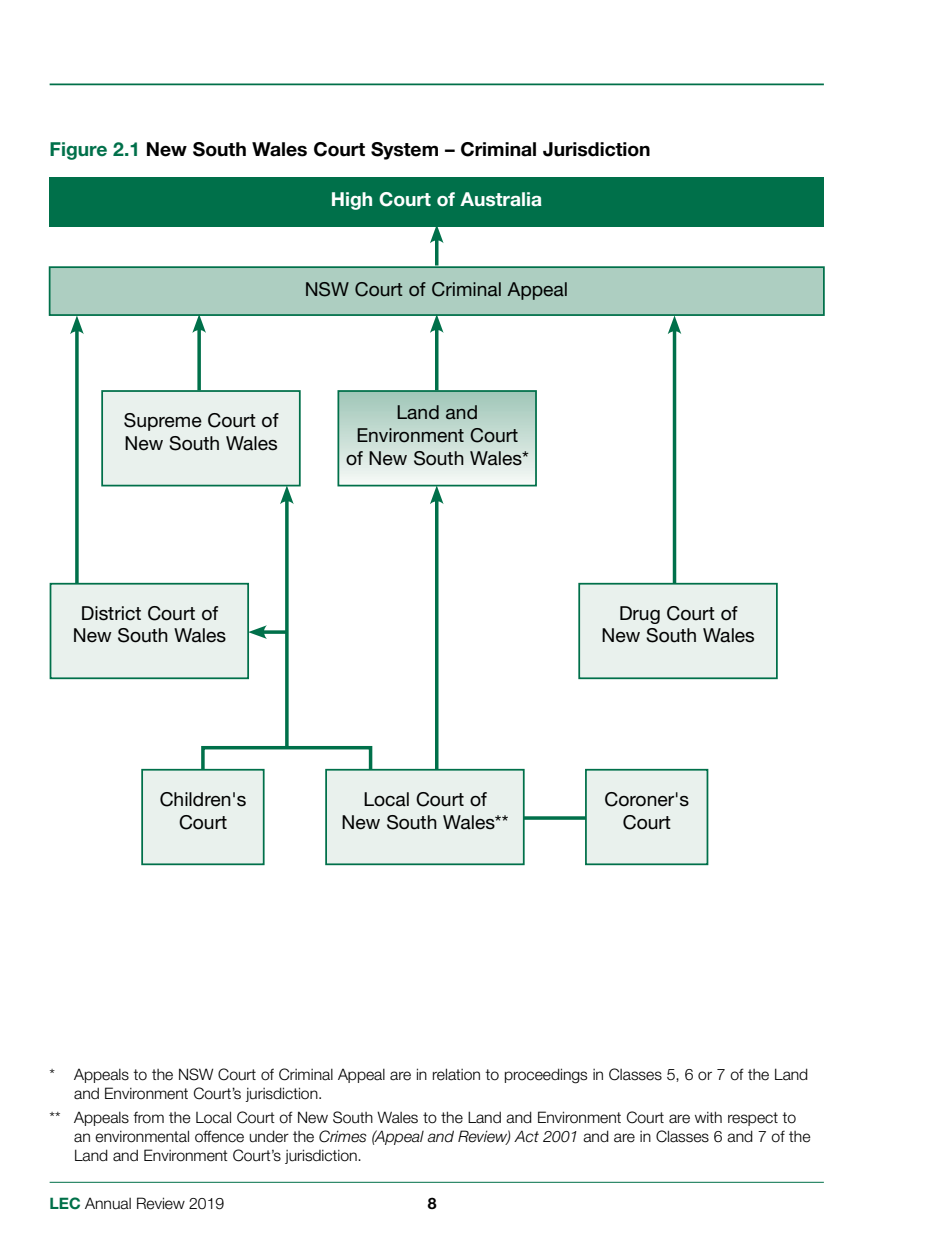
<style>
.page{position:relative;width:943px;height:1241px;background:#fff}
.page>*{position:absolute;margin:0;border:0;box-sizing:border-box;transform-origin:0 0}
.t1{font:19.25px/22.8px "Helvetica Neue";color:#000;text-align:center}
.t2{font:700 19.25px "Helvetica Neue";color:#000}
.t3{font:700 19.25px "Helvetica Neue";color:#fff}
.t4{font:300 15.75px/18.9px "Helvetica Neue";color:#000}
.t5{font:700 15.75px "Helvetica Neue";color:#000}
.s1{color:#00704a}
.s2{font-style:italic}
.s3{font-weight:700;color:#007049}
</style>
<div class="page">
<hr style="left:50px;top:83px;width:773px;height:2px;background:#007049">
<hr style="left:50px;top:1181px;width:773px;height:1px;background:#007049">
<div style="left:338px;top:391px;width:198px;height:94px;background:linear-gradient(to bottom,#9ec5b7,#f4f8f5)"></div>
<div style="left:50px;top:177px;width:773px;height:50px;background:#00704a"></div>
<div style="left:50px;top:267px;width:773px;height:48px;background:#adcec1"></div>
<div style="left:49px;top:266px;width:775px;height:50px;border:2px solid #00704a"></div>
<hr style="left:435px;top:237px;width:3px;height:28px;background:#00704a">
<svg style="left:430px;top:227px;width:13px;height:16px"></svg>
<div style="left:102px;top:391px;width:198px;height:94px;background:#e9f1ed"></div>
<div style="left:101px;top:390px;width:200px;height:96px;border:2px solid #00704a"></div>
<div style="left:337px;top:390px;width:200px;height:96px;border:2px solid #00704a"></div>
<hr style="left:435px;top:326px;width:3px;height:64px;background:#00704a">
<svg style="left:430px;top:314px;width:13px;height:19px"></svg>
<svg style="left:197px;top:333px;width:4px;height:57px"></svg>
<svg style="left:192px;top:314px;width:14px;height:19px"></svg>
<svg style="left:75px;top:334px;width:4px;height:248px"></svg>
<svg style="left:70px;top:315px;width:14px;height:19px"></svg>
<svg style="left:672px;top:334px;width:4px;height:248px"></svg>
<svg style="left:667px;top:315px;width:14px;height:19px"></svg>
<div style="left:50px;top:583px;width:198px;height:95px;background:#e9f1ed"></div>
<div style="left:50px;top:582px;width:199px;height:97px;border:2px solid #00704a"></div>
<div style="left:579px;top:583px;width:197px;height:95px;background:#e9f1ed"></div>
<div style="left:578px;top:582px;width:199px;height:97px;border:2px solid #00704a"></div>
<hr style="left:285px;top:497px;width:3px;height:250px;background:#00704a">
<svg style="left:280px;top:485px;width:14px;height:19px"></svg>
<hr style="left:435px;top:497px;width:3px;height:273px;background:#00704a">
<svg style="left:430px;top:485px;width:13px;height:19px"></svg>
<svg style="left:201px;top:744px;width:172px;height:32px"></svg>
<hr style="left:515px;top:816px;width:71px;height:3px;background:#00704a">
<div style="left:326px;top:769px;width:197px;height:95px;background:#e9f1ed"></div>
<div style="left:325px;top:768px;width:199px;height:97px;border:2px solid #00704a"></div>
<div style="left:142px;top:769px;width:122px;height:95px;background:#e9f1ed"></div>
<div style="left:141px;top:768px;width:123px;height:97px;border:2px solid #00704a"></div>
<div style="left:586px;top:769px;width:121px;height:95px;background:#e9f1ed"></div>
<div style="left:585px;top:768px;width:123px;height:97px;border:2px solid #00704a"></div>
<hr style="left:260px;top:630px;width:26px;height:3px;background:#00704a">
<svg style="left:248px;top:625px;width:19px;height:14px"></svg>
<p class="t2" style="left:50px;top:138px;width:602px"><span class="s1">Figure 2.1</span> New South Wales Court System – Criminal Jurisdiction</p>
<p class="t3" style="left:331px;top:187px;width:213px">High Court of Australia</p>
<p class="t1" style="left:305px;top:277px;width:265px">NSW Court of Criminal Appeal</p>
<p class="t1" style="left:124px;top:408px;width:156px;text-align:left">Supreme Court of<br>New South Wales</p>
<p class="t1" style="left:346px;top:400px;width:184px">Land and<br>Environment Court of New South Wales*</p>
<p class="t1" style="left:73px;top:601px;width:155px">District Court of<br>New South Wales</p>
<p class="t1" style="left:601px;top:601px;width:155px">Drug Court of<br>New South Wales</p>
<p class="t1" style="left:160px;top:787px;width:88px">Children's<br>Court</p>
<p class="t1" style="left:604px;top:787px;width:86px">Coroner's<br>Court</p>
<p class="t1" style="left:341px;top:787px;width:168px">Local Court of<br>New South Wales**</p>
<p class="t4" style="left:74px;top:1064px;width:735px;text-indent:-25px">* Appeals to the NSW Court of Criminal Appeal are in relation to proceedings in Classes 5, 6 or 7 of the Land and Environment Court’s jurisdiction.</p>
<p class="t4" style="left:74px;top:1107px;width:737px;text-indent:-25px">** Appeals from the Local Court of New South Wales to the Land and Environment Court are with respect to an environmental offence under the <span class="s2">Crimes (Appeal and Review) Act 2001</span> and are in Classes 6 and 7 of the<br>Land and Environment Court’s jurisdiction.</p>
<p class="t4" style="left:50px;top:1193px;width:176px"><span class="s3">LEC</span> Annual Review 2019</p>
<p class="t5" style="left:428px;top:1193px;width:10px">8</p>
</div>
